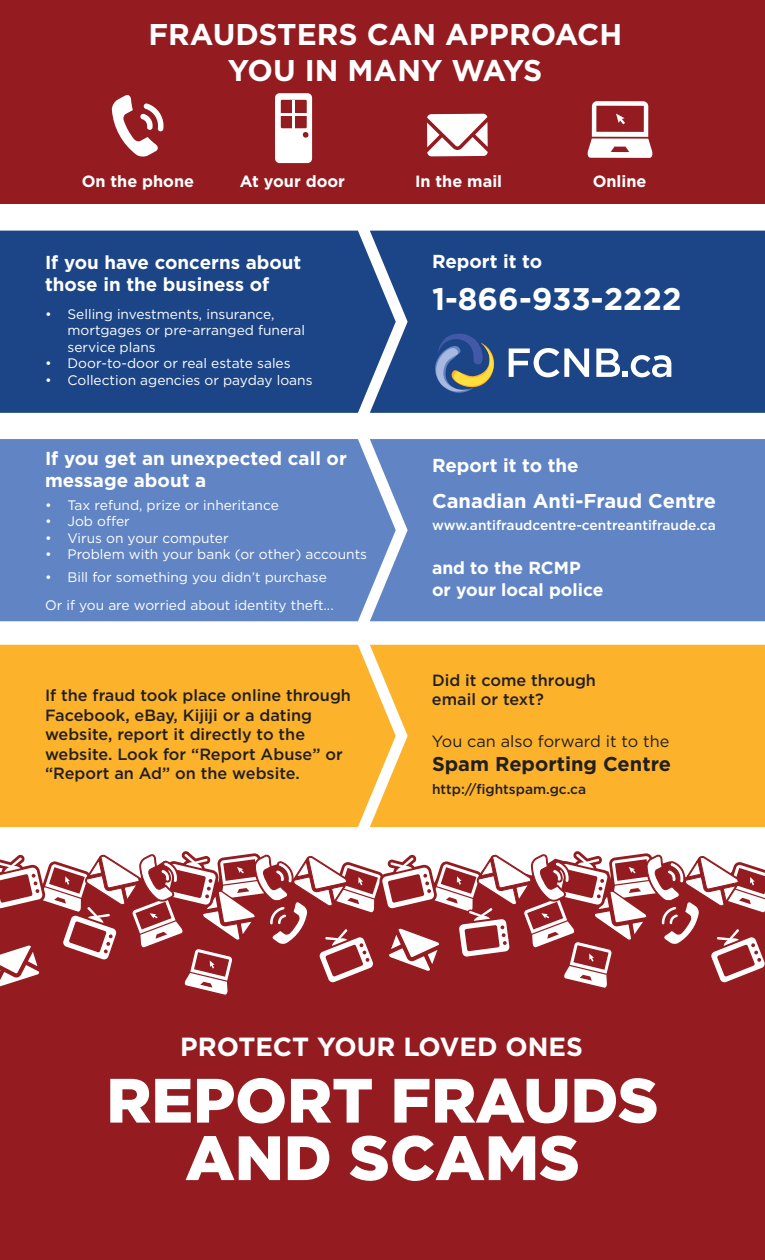
<style>
.page{position:relative;width:765px;height:1260px;background:#fff}
.page>*{position:absolute;margin:0;border:0;box-sizing:border-box;transform-origin:0 0}
.t1{font:900 62.5px/57.5px "Gotham";color:#fff;text-align:center}
.t2{font:700 31.25px "Gotham";color:#fff}
.t3{font:700 30px/36px "Gotham";color:#fff;text-align:center}
.t4{font:700 26.25px "Gotham";color:#fff}
.t5{font:700 20px "Gotham";color:#fff}
.t6{font:700 20px "Gotham";color:#231f20}
.t7{font:700 18.75px/22.5px "Gotham";color:#fff}
.t8{font:700 17.5px/22.5px "Gotham";color:#fff}
.t9{font:500 16.25px/19.5px "Gotham";color:#231f20}
.t10{font:700 16.25px "Gotham";color:#fff}
.t11{font:16.25px "Gotham";color:#231f20}
.t12{font:13.75px/16.5px "Gotham";color:#fff}
.t13{font:500 13.75px "Gotham";color:#fff}
.t14{font:500 13.75px "Gotham";color:#231f20}
</style>
<div class="page">
<div style="left:0;top:0;width:765px;height:204px;background:#941c21"></div>
<div style="left:0;top:231px;width:370px;height:182px;background:#1c4587"></div>
<div style="left:370px;top:231px;width:395px;height:182px;background:#1c4587"></div>
<div style="left:0;top:439px;width:370px;height:182px;background:#6185c4"></div>
<div style="left:370px;top:439px;width:395px;height:182px;background:#6185c4"></div>
<div style="left:0;top:645px;width:370px;height:182px;background:#fcb32b"></div>
<div style="left:370px;top:645px;width:395px;height:182px;background:#fcb32b"></div>
<div style="left:0;top:996px;width:765px;height:264px;background:#941c21"></div>
<svg style="left:0;top:851px;width:765px;height:145px"></svg>
<svg style="left:587px;top:101px;width:66px;height:57px"></svg>
<svg style="left:112px;top:95px;width:52px;height:62px"></svg>
<svg style="left:427px;top:114px;width:61px;height:42px;background:#ead4d5"></svg>
<svg style="left:275px;top:93px;width:37px;height:70px"></svg>
<hr style="left:292px;top:100px;width:3px;height:28px;background:#fff">
<hr style="left:280px;top:113px;width:28px;height:3px;background:#fff">
<svg style="left:509px;top:348px;width:80px;height:29px"></svg>
<svg style="left:596px;top:349px;width:75px;height:28px"></svg>
<svg style="left:433px;top:330px;width:61px;height:63px;background:#50698a"></svg>
<p class="t3" style="left:148px;top:16px;width:475px">FRAUDSTERS CAN APPROACH<br>YOU IN MANY WAYS</p>
<p class="t10" style="left:82px;top:170px;width:114px">On the phone</p>
<p class="t10" style="left:240px;top:170px;width:107px">At your door</p>
<p class="t10" style="left:415px;top:170px;width:89px">In the mail</p>
<p class="t10" style="left:593px;top:170px;width:55px">Online</p>
<p class="t7" style="left:45px;top:251px;width:258px">If you have concerns about those in the business of</p>
<p class="t12" style="left:68px;top:305px;width:239px;text-indent:-22px">• Selling investments, insurance, mortgages or pre-arranged funeral service plans</p>
<p class="t12" style="left:45px;top:355px;width:247px">• Door-to-door or real estate sales</p>
<p class="t12" style="left:45px;top:371px;width:269px">• Collection agencies or payday loans</p>
<p class="t7" style="left:45px;top:447px;width:303px">If you get an unexpected call or message about a</p>
<p class="t12" style="left:45px;top:496px;width:235px">• Tax refund, prize or inheritance</p>
<p class="t12" style="left:45px;top:513px;width:86px">• Job offer</p>
<p class="t12" style="left:45px;top:529px;width:185px">• Virus on your computer</p>
<p class="t12" style="left:45px;top:546px;width:324px">• Problem with your bank (or other) accounts</p>
<p class="t12" style="left:45px;top:568px;width:283px">• Bill for something you didn’t purchase</p>
<p class="t12" style="left:45px;top:596px;width:290px">Or if you are worried about identity theft...</p>
<p class="t9" style="left:45px;top:685px;width:308px">If the fraud took place online through Facebook, eBay, Kijiji or a dating website, report it directly to the website. Look for “Report Abuse” or “Report an Ad” on the website.</p>
<p class="t7" style="left:432px;top:250px;width:112px">Report it to</p>
<p class="t2" style="left:432px;top:278px;width:251px">1-866-933-2222</p>
<p class="t7" style="left:432px;top:454px;width:148px">Report it to the</p>
<p class="t5" style="left:432px;top:487px;width:286px">Canadian Anti-Fraud Centre</p>
<p class="t13" style="left:432px;top:516px;width:285px">www.antifraudcentre-centreantifraude.ca</p>
<p class="t8" style="left:432px;top:556px;width:173px">and to the RCMP or your local police</p>
<p class="t9" style="left:432px;top:670px;width:166px">Did it come through email or text?</p>
<p class="t11" style="left:432px;top:731px;width:239px">You can also forward it to the</p>
<p class="t6" style="left:432px;top:751px;width:240px">Spam Reporting Centre</p>
<p class="t14" style="left:432px;top:780px;width:156px">http://fightspam.gc.ca</p>
<p class="t4" style="left:180px;top:1030px;width:404px">PROTECT YOUR LOVED ONES</p>
<p class="t1" style="left:106px;top:1071px;width:554px">REPORT FRAUDS<br>AND SCAMS</p>
</div>
